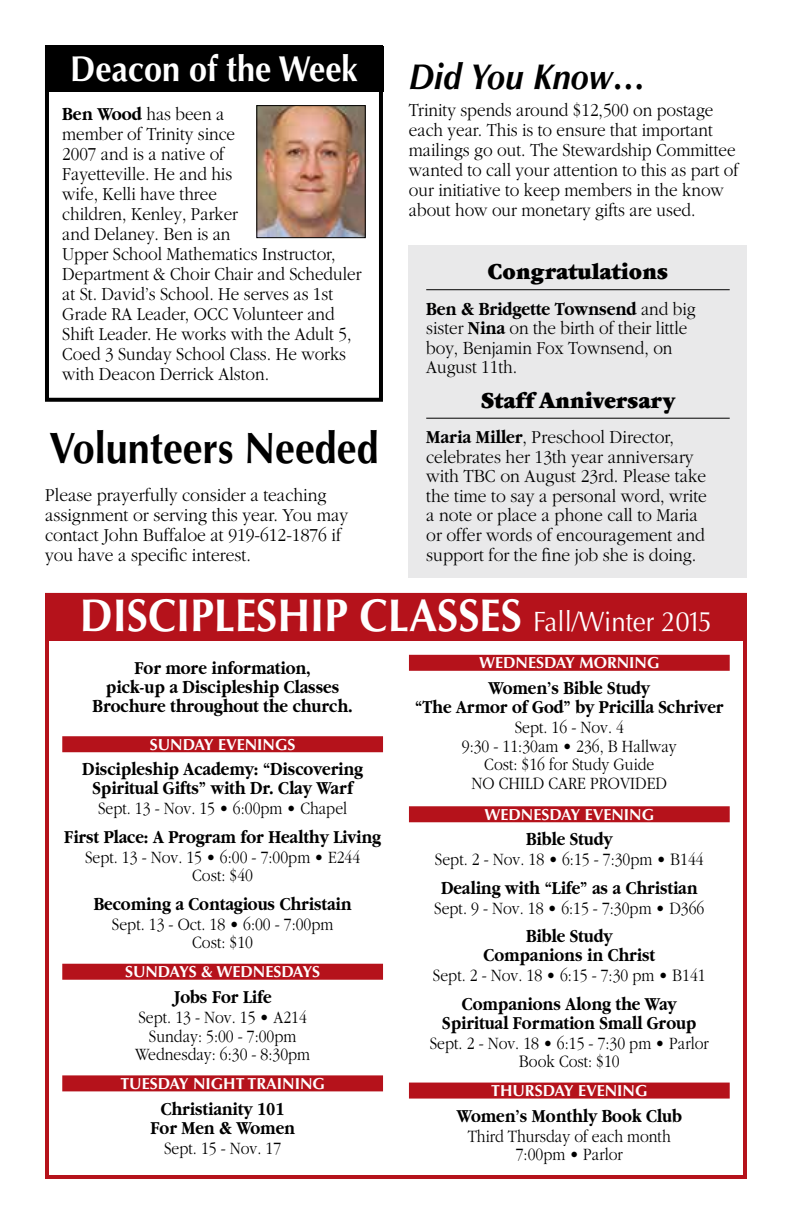
<style>
.page{position:relative;width:792px;height:1224px;background:#fff}
.page>*{position:absolute;margin:0;border:0;box-sizing:border-box;transform-origin:0 0}
.t1{font:700 46px "Optima";color:#fff;scale:.92 1}
.t2{font:700 44px "Optima";color:#000;scale:.9 1}
.t3{font:700 36px "Optima";color:#fff;scale:.9 1}
.t4{font:italic 700 36px "Optima";letter-spacing:.005em;color:#000;scale:.9 1}
.t5{font:900 24px "Garamond";color:#000;scale:.92 1}
.t6{font:300 19px/20px "Garamond";color:#000;scale:.9 1}
.t7{font:700 19px/19px "Garamond";color:#000;text-align:center;scale:.86 1}
.t8{font:300 19px/19.6px "Garamond";color:#000;scale:.92 1}
.t9{font:300 18px/18.6px "Garamond";color:#000;text-align:center;scale:.87 1}
.t10{font:700 16px "Optima";color:#fff}
.s1{font-weight:700}
.s2{font-weight:400;font-size:28px}
</style>
<div class="page">
<div style="left:45px;top:45px;width:338px;height:357px;border:4px solid #000"></div>
<div style="left:45px;top:46px;width:338px;height:46px;background:#000"></div>
<img style="left:258px;top:107px;width:106px;height:129px">
<div style="left:256px;top:105px;width:110px;height:133px;border:1px solid #000"></div>
<div style="left:45px;top:593px;width:702px;height:586px;border:4px solid #b5121b"></div>
<div style="left:45px;top:593px;width:702px;height:47px;background:#b5121b"></div>
<div style="left:408px;top:245px;width:339px;height:332px;background:#e9e9ea"></div>
<hr style="left:426px;top:289px;width:304px;height:1px;background:#000">
<hr style="left:426px;top:418px;width:304px;height:1px;background:#000">
<div style="left:62px;top:736px;width:321px;height:16px;background:#b5121b"></div>
<div style="left:62px;top:964px;width:321px;height:16px;background:#b5121b"></div>
<div style="left:62px;top:1075px;width:321px;height:16px;background:#b5121b"></div>
<div style="left:409px;top:655px;width:321px;height:16px;background:#b5121b"></div>
<div style="left:409px;top:806px;width:321px;height:16px;background:#b5121b"></div>
<div style="left:409px;top:1083px;width:321px;height:16px;background:#b5121b"></div>
<h3 class="t3" style="left:70px;top:47px;width:321px">DEACON OF THE WEEK</h3>
<p class="t6" style="left:62px;top:105px;width:334px"><span class="s1">Ben Wood</span> has been a<br>member of Trinity since<br>2007 and is a native of<br>Fayetteville. He and his<br>wife, Kelli have three<br>children, Kenley, Parker<br>and Delaney. Ben is an<br>Upper School Mathematics Instructor,<br>Department &amp; Choir Chair and Scheduler at St. David’s School. He serves as 1st<br>Grade RA Leader, OCC Volunteer and<br>Shift Leader. He works with the Adult 5,<br>Coed 3 Sunday School Class. He works with Deacon Derrick Alston.</p>
<h2 class="t2" style="left:49px;top:422px;width:367px">VOLUNTEERS NEEDED</h2>
<p class="t8" style="left:45px;top:485px;width:331px">Please prayerfully consider a teaching assignment or serving this year. You may contact John Buffaloe at 919-612-1876 if you have a specific interest.</p>
<h3 class="t4" style="left:409px;top:55px;width:264px">Did You Know…</h3>
<p class="t6" style="left:409px;top:100px;width:368px">Trinity spends around $12,500 on postage each year. This is to ensure that important mailings go out. The Stewardship Committee wanted to call your attention to this as part of our initiative to keep members in the know about how our monetary gifts are used.</p>
<p class="t5" style="left:488px;top:259px;width:198px">Congratulations</p>
<p class="t6" style="left:426px;top:299px;width:301px"><span class="s1">Ben &amp; Bridgette Townsend</span> and big sister <span class="s1">Nina</span> on the birth of their little boy, Benjamin Fox Townsend, on<br>August 11th.</p>
<p class="t5" style="left:481px;top:387px;width:213px">Staff Anniversary</p>
<p class="t8" style="left:426px;top:427px;width:307px"><span class="s1">Maria Miller</span>, Preschool Director, celebrates her 13th year anniversary with TBC on August 23rd. Please take the time to say a personal word, write a note or place a phone call to Maria or offer words of encouragement and support for the fine job she is doing.</p>
<h1 class="t1" style="left:80px;top:589px;width:689px">DISCIPLESHIP CLASSES <span class="s2">Fall/Winter 2015</span></h1>
<p class="t7" style="left:93px;top:659px;width:304px">For more information,<br>pick-up a Discipleship Classes<br>Brochure throughout the church.</p>
<p class="t10" style="left:150px;top:735px;width:32px">SUNDAY</p>
<p class="t10" style="left:218px;top:735px;width:19px">EVENINGS</p>
<p class="t7" style="left:82px;top:760px;width:328px">Discipleship Academy: “Discovering<br>Spiritual Gifts” with Dr. Clay Warf</p>
<p class="t9" style="left:98px;top:800px;width:288px">Sept. 13 - Nov. 15 • 6:00pm • Chapel</p>
<p class="t7" style="left:64px;top:827px;width:370px">First Place: A Program for Healthy Living</p>
<p class="t9" style="left:85px;top:848px;width:318px">Sept. 13 - Nov. 15 • 6:00 - 7:00pm • E244<br>Cost: $40</p>
<p class="t7" style="left:94px;top:894px;width:301px">Becoming a Contagious Christain</p>
<p class="t9" style="left:112px;top:915px;width:256px">Sept. 13 - Oct. 18 • 6:00 - 7:00pm<br>Cost: $10</p>
<p class="t10" style="left:125px;top:963px;width:32px">SUNDAYS</p>
<p class="t10" style="left:201px;top:963px;width:42px">&amp; WEDNESDAYS</p>
<p class="t7" style="left:174px;top:987px;width:115px">Jobs For Life</p>
<p class="t9" style="left:135px;top:1008px;width:203px">Sept. 13 - Nov. 15 • A214<br>Sunday: 5:00 - 7:00pm<br>Wednesday: 6:30 - 8:30pm</p>
<p class="t10" style="left:120px;top:1074px;width:32px">TUESDAY</p>
<p class="t10" style="left:193px;top:1074px;width:23px">NIGHT</p>
<p class="t10" style="left:248px;top:1074px;width:20px">TRAINING</p>
<p class="t7" style="left:150px;top:1099px;width:170px">Christianity 101<br>For Men &amp; Women</p>
<p class="t9" style="left:164px;top:1139px;width:136px">Sept. 15 - Nov. 17</p>
<p class="t10" style="left:479px;top:654px;width:27px">WEDNESDAY</p>
<p class="t10" style="left:579px;top:654px;width:26px">MORNING</p>
<p class="t7" style="left:415px;top:678px;width:360px">Women’s Bible Study<br>“The Armor of God” by Pricilla Schriver</p>
<p class="t9" style="left:462px;top:718px;width:248px">Sept. 16 - Nov. 4<br>9:30 - 11:30am • 236, B Hallway<br>Cost: $16 for Study Guide<br>NO CHILD CARE PROVIDED</p>
<p class="t10" style="left:485px;top:805px;width:27px">WEDNESDAY</p>
<p class="t10" style="left:585px;top:805px;width:19px">EVENING</p>
<p class="t7" style="left:526px;top:830px;width:102px">Bible Study</p>
<p class="t9" style="left:435px;top:851px;width:310px">Sept. 2 - Nov. 18 • 6:15 - 7:30pm • B144</p>
<p class="t7" style="left:441px;top:878px;width:300px">Dealing with “Life” as a Christian</p>
<p class="t9" style="left:434px;top:899px;width:312px">Sept. 9 - Nov. 18 • 6:15 - 7:30pm • D366</p>
<p class="t7" style="left:484px;top:927px;width:201px">Bible Study<br>Companions in Christ</p>
<p class="t9" style="left:433px;top:966px;width:315px">Sept. 2 - Nov. 18 • 6:15 - 7:30 pm • B141</p>
<p class="t7" style="left:442px;top:994px;width:297px">Companions Along the Way<br>Spiritual Formation Small Group</p>
<p class="t9" style="left:430px;top:1034px;width:322px">Sept. 2 - Nov. 18 • 6:15 - 7:30 pm • Parlor<br>Book Cost: $10</p>
<p class="t10" style="left:491px;top:1081px;width:45px">THURSDAY</p>
<p class="t10" style="left:578px;top:1081px;width:19px">EVENING</p>
<p class="t7" style="left:457px;top:1106px;width:263px">Women’s Monthly Book Club</p>
<p class="t9" style="left:468px;top:1127px;width:235px">Third Thursday of each month<br>7:00pm • Parlor</p>
</div>
